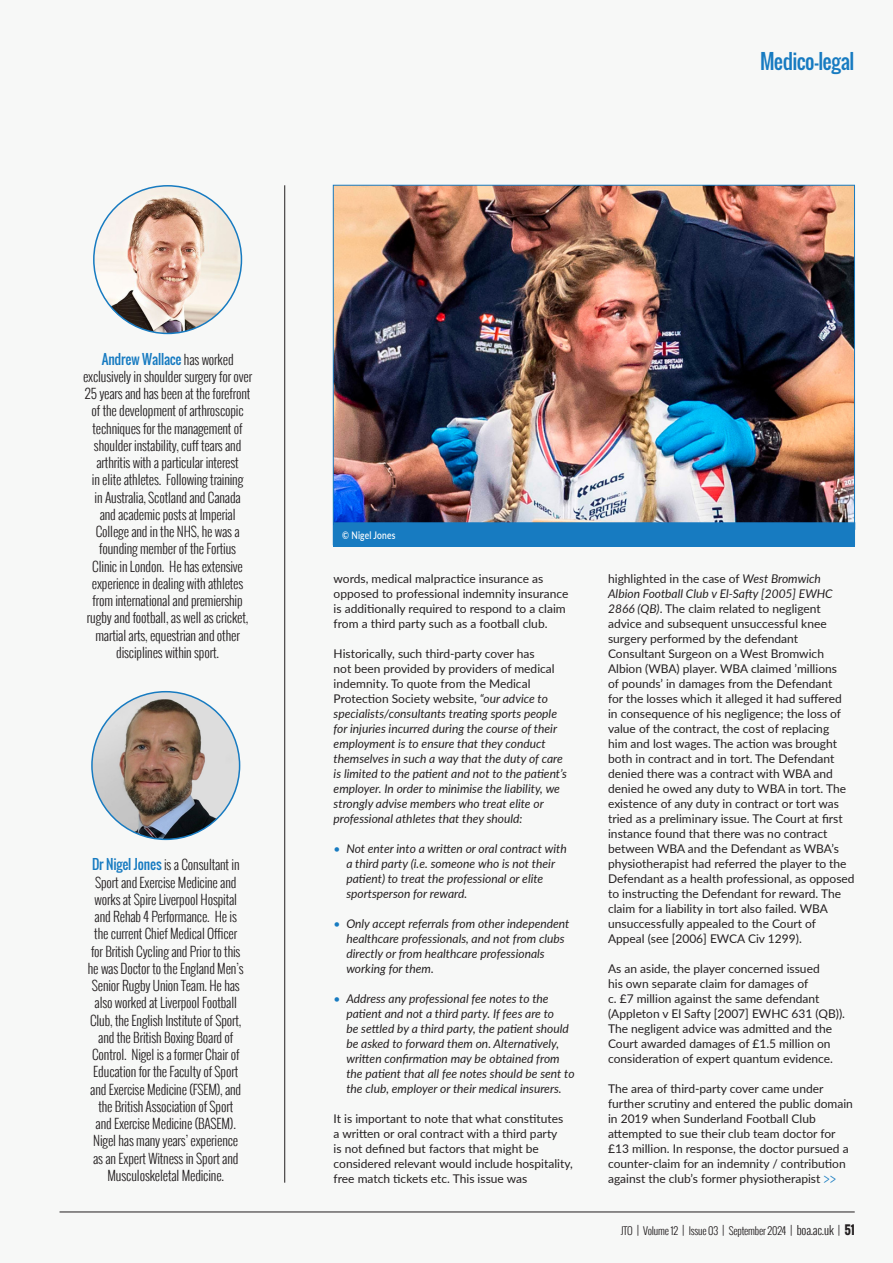
<style>
.page{position:relative;width:893px;height:1263px;background:#f7f8f7}
.page>*{position:absolute;margin:0;border:0;box-sizing:border-box;transform-origin:0 0}
.Author_Name_13_5{font:20.25px "Oswald";letter-spacing:-.025em;color:#177bc1}
.BOA-J_Body{font:300 13.5px/17.2px "Oswald";letter-spacing:-.01em;color:#231f20;text-align:center}
.BOA-J_Body-2{font:12px/15px "Lato";color:#231f20}
.BOA-J_Body-3{font:italic 12px/15px "Lato";color:#231f20}
.t1{font:300 10.5px "Oswald";letter-spacing:-.02em;color:#231f20}
.Caption_2019{font:600 10.5px "Lato";letter-spacing:.02em;color:#fff;scale:.8 1}
.s1{font-weight:400;color:#177bc1}
.s2{font-style:normal}
.s3{font-style:normal;color:#177bc1}
.s4{font-style:italic}
.s5{font-family:"Helvetica";font-weight:300;font-size:14.55px;color:#177bc1}
.s6{font-size:12px}
.s7{font-weight:700;font-size:12px}
</style>
<div class="page">
<img style="left:335px;top:187px;width:518px;height:335px">
<img style="left:94px;top:186px;width:147px;height:147px;border-radius:74px">
<hr style="left:284px;top:185px;width:1px;height:998px;background:#231f20">
<img style="left:92px;top:692px;width:148px;height:147px;border-radius:74px">
<div style="left:334px;top:526px;width:521px;height:21px;background:#177bc1"></div>
<div style="left:334px;top:522px;width:521px;height:8px;background:#177bc1"></div>
<hr style="left:60px;top:1212px;width:795px;height:1px;background:#231f20">
<p class="Author_Name_13_5" style="left:760px;top:46px;width:96px">Medico-legal</p>
<p class="BOA-J_Body" style="left:83px;top:350px;width:171px"><span class="s1">Andrew Wallace</span> has worked exclusively in shoulder surgery for over 25 years and has been at the forefront of the development of arthroscopic techniques for the management of shoulder instability, cuff tears and arthritis with a particular interest<br>in elite athletes. Following training<br>in Australia, Scotland and Canada<br>and academic posts at Imperial College and in the NHS, he was a founding member of the Fortius<br>Clinic in London. He has extensive experience in dealing with athletes from international and premiership rugby and football, as well as cricket, martial arts, equestrian and other disciplines within sport.</p>
<p class="BOA-J_Body" style="left:88px;top:856px;width:157px"><span class="s1">Dr Nigel Jones</span> is a Consultant in<br>Sport and Exercise Medicine and works at Spire Liverpool Hospital and Rehab 4 Performance. He is the current Chief Medical Officer for British Cycling and Prior to this he was Doctor to the England Men’s<br>Senior Rugby Union Team. He has also worked at Liverpool Football<br>Club, the English Institute of Sport, and the British Boxing Board of<br>Control. Nigel is a former Chair of<br>Education for the Faculty of Sport and Exercise Medicine (FSEM), and the British Association of Sport<br>and Exercise Medicine (BASEM).<br>Nigel has many years’ experience as an Expert Witness in Sport and<br>Musculoskeletal Medicine.</p>
<p class="Caption_2019" style="left:342px;top:527px;width:68px">© Nigel Jones</p>
<p class="BOA-J_Body-2" style="left:334px;top:570px;width:236px">words, medical malpractice insurance as opposed to professional indemnity insurance is additionally required to respond to a claim from a third party such as a football club.</p>
<p class="BOA-J_Body-3" style="left:334px;top:645px;width:235px"><span class="s2">Historically, such third-party cover has<br>not been provided by providers of medical indemnity. To quote from the Medical Protection Society website,</span> “our advice to specialists/consultants treating sports people for injuries incurred during the course of their employment is to ensure that they conduct themselves in such a way that the duty of care is limited to the patient and not to the patient’s employer. In order to minimise the liability, we strongly advise members who treat elite or professional athletes that they should:</p>
<p class="BOA-J_Body-3" style="left:346px;top:840px;width:222px;text-indent:-13px"><span class="s3">•</span> Not enter into a written or oral contract with a third party (i.e. someone who is not their patient) to treat the professional or elite sportsperson for reward.</p>
<p class="BOA-J_Body-3" style="left:346px;top:915px;width:225px;text-indent:-13px"><span class="s3">•</span> Only accept referrals from other independent healthcare professionals, and not from clubs directly or from healthcare professionals working for them.</p>
<p class="BOA-J_Body-3" style="left:346px;top:990px;width:230px;text-indent:-13px"><span class="s3">•</span> Address any professional fee notes to the patient and not a third party. If fees are to<br>be settled by a third party, the patient should be asked to forward them on. Alternatively, written confirmation may be obtained from the patient that all fee notes should be sent to the club, employer or their medical insurers.</p>
<p class="BOA-J_Body-2" style="left:334px;top:1110px;width:241px">It is important to note that what constitutes<br>a written or oral contract with a third party<br>is not defined but factors that might be considered relevant would include hospitality, free match tickets etc. This issue was</p>
<p class="BOA-J_Body-2" style="left:608px;top:570px;width:248px">highlighted in the case of <span class="s4">West Bromwich Albion Football Club v El-Safty [2005] EWHC 2866 (QB)</span>. The claim related to negligent advice and subsequent unsuccessful knee surgery performed by the defendant Consultant Surgeon on a West Bromwich Albion (WBA) player. WBA claimed ’millions<br>of pounds’ in damages from the Defendant<br>for the losses which it alleged it had suffered<br>in consequence of his negligence; the loss of value of the contract, the cost of replacing<br>him and lost wages. The action was brought both in contract and in tort. The Defendant denied there was a contract with WBA and denied he owed any duty to WBA in tort. The existence of any duty in contract or tort was tried as a preliminary issue. The Court at first instance found that there was no contract between WBA and the Defendant as WBA’s physiotherapist had referred the player to the Defendant as a health professional, as opposed to instructing the Defendant for reward. The claim for a liability in tort also failed. WBA unsuccessfully appealed to the Court of Appeal (see [2006] EWCA Civ 1299).</p>
<p class="BOA-J_Body-2" style="left:608px;top:960px;width:239px">As an aside, the player concerned issued<br>his own separate claim for damages of<br>c. £7 million against the same defendant (Appleton v El Safty [2007] EWHC 631 (QB)).<br>The negligent advice was admitted and the Court awarded damages of £1.5 million on consideration of expert quantum evidence.</p>
<p class="BOA-J_Body-2" style="left:608px;top:1080px;width:246px">The area of third-party cover came under further scrutiny and entered the public domain in 2019 when Sunderland Football Club attempted to sue their club team doctor for £13 million. In response, the doctor pursued a counter-claim for an indemnity / contribution against the club’s former physiotherapist <span class="s5">&gt;&gt;</span></p>
<p class="t1" style="left:621px;top:1223px;width:235px">JTO <span class="s6">|</span> Volume 12 <span class="s6">|</span> Issue 03 <span class="s6">|</span> September 2024 <span class="s6">| boa.ac.uk |</span> <span class="s7">51</span></p>
</div>
